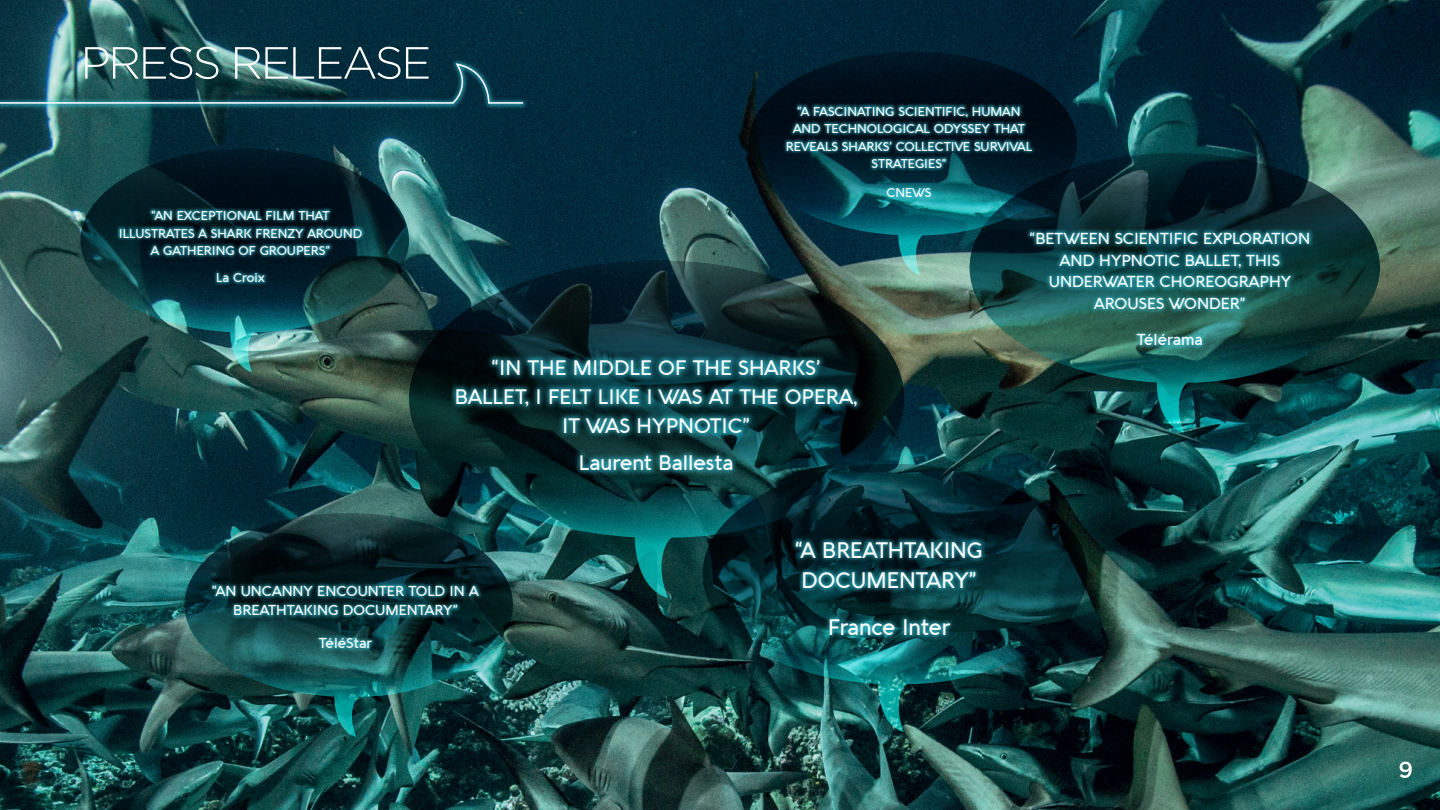
<style>
.page{position:relative;width:1440px;height:810px;background:#fff}
.page>*{position:absolute;margin:0;border:0;box-sizing:border-box;transform-origin:0 0}
.t1{font:500 21.9px/30.7px "Aquawax";color:#fff}
.t2{font:500 20.4px/28.7px "Aquawax";color:#fff;text-align:center}
.t3{font:500 15.52px/21.9px "Aquawax";color:#fff;text-align:center}
.t4{font:500 14.02px/19.8px "Aquawax";color:#fff;text-align:center}
.t5{font:500 12.45px/17.5px "Aquawax";color:#fff;text-align:center}
</style>
<div class="page">
<img style="left:0;top:0;width:1440px;height:810px">
<div style="left:0;top:58px;width:529px;height:51px;background:#39c1d4;opacity:.75"></div>
<img style="left:0;top:47px;width:525px;height:57px">
<svg style="left:1400px;top:762px;width:12px;height:16px"></svg>
<img style="left:409px;top:260px;width:495px;height:338px">
<div style="left:449px;top:353px;width:415px;height:124px;background:#39c1d4;opacity:.75"></div>
<svg style="left:703px;top:464px;width:384px;height:268px;background:#0a383c"></svg>
<div style="left:790px;top:535px;width:197px;height:106px;background:#39c1d4;opacity:.75"></div>
<img style="left:970px;top:153px;width:410px;height:280px">
<div style="left:1025px;top:227px;width:289px;height:124px;background:#39c1d4;opacity:.75"></div>
<img style="left:81px;top:148px;width:328px;height:224px">
<div style="left:116px;top:207px;width:250px;height:79px;background:#39c1d4;opacity:.75"></div>
<svg style="left:748px;top:51px;width:329px;height:224px;background:#0c323d"></svg>
<div style="left:783px;top:102px;width:253px;height:99px;background:#39c1d4;opacity:.75"></div>
<svg style="left:184px;top:513px;width:329px;height:224px;background:#114244"></svg>
<div style="left:208px;top:581px;width:275px;height:72px;background:#39c1d4;opacity:.75"></div>
<p class="t5" style="left:119px;top:207px;width:245px">“AN EXCEPTIONAL FILM THAT<br>ILLUSTRATES A SHARK FRENZY AROUND<br>A GATHERING OF GROUPERS”</p>
<p class="t5" style="left:216px;top:269px;width:50px">La Croix</p>
<p class="t5" style="left:786px;top:102px;width:248px">“A FASCINATING SCIENTIFIC, HUMAN<br>AND TECHNOLOGICAL ODYSSEY THAT<br>REVEALS SHARKS’ COLLECTIVE SURVIVAL<br>STRATEGIES”</p>
<p class="t5" style="left:887px;top:184px;width:46px">CNEWS</p>
<h2 class="t2" style="left:455px;top:354px;width:404px">“IN THE MIDDLE OF THE SHARKS’<br>BALLET, I FELT LIKE I WAS AT THE OPERA,<br>IT WAS HYPNOTIC”</h2>
<h2 class="t2" style="left:579px;top:448px;width:156px">Laurent Ballesta</h2>
<p class="t3" style="left:1030px;top:227px;width:282px">“BETWEEN SCIENTIFIC EXPLORATION<br>AND HYPNOTIC BALLET, THIS<br>UNDERWATER CHOREOGRAPHY<br>AROUSES WONDER”</p>
<p class="t3" style="left:1137px;top:329px;width:68px">Télérama</p>
<p class="t4" style="left:212px;top:581px;width:268px">“AN UNCANNY ENCOUNTER TOLD IN A<br>BREATHTAKING DOCUMENTARY”</p>
<p class="t4" style="left:319px;top:633px;width:55px">TéléStar</p>
<h1 class="t1" style="left:795px;top:535px;width:189px">“A BREATHTAKING<br>DOCUMENTARY”</h1>
<h1 class="t1" style="left:828px;top:612px;width:123px">France Inter</h1>
</div>
